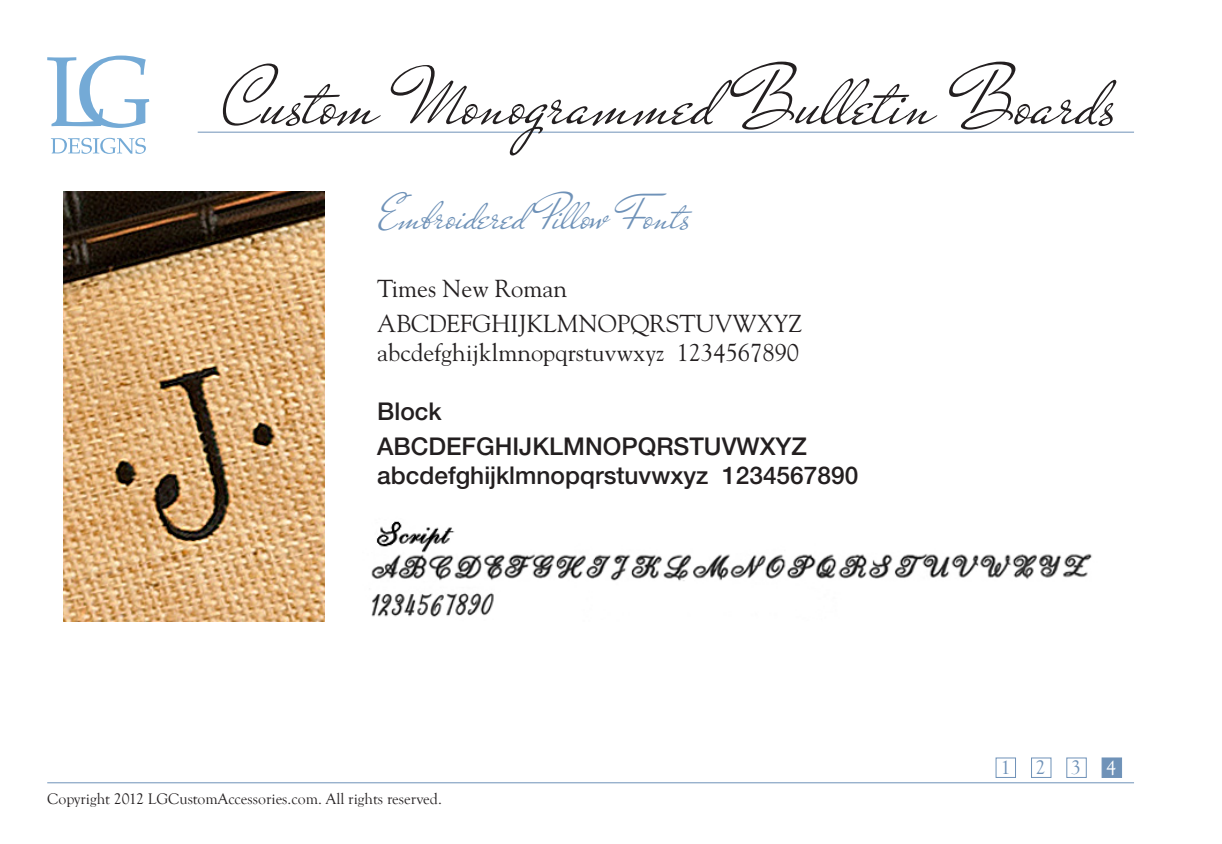
<style>
.page{position:relative;width:1222px;height:844px;background:#fff}
.page>*{position:absolute;margin:0;border:0;box-sizing:border-box;transform-origin:0 0}
.t1{font:83.12px "Mr De Haviland";color:#231f20}
.t2{font:49px "Mr De Haviland";color:#6f92b8}
.t3{font:24.5px/35px "Goudy";color:#231f20}
.t4{font:500 24.5px/35px "Helvetica Neue";color:#231f20}
.t5{font:20.12px "Goudy Old Style T";color:#6f92b8}
.t6{font:20.12px "Goudy Old Style T";color:#fff}
.t7{font:15.75px "Goudy Old Style T";color:#231f20}
</style>
<div class="page">
<hr style="left:198px;top:132px;width:936px;height:1px;background:#6f92b8">
<hr style="left:47px;top:782px;width:1087px;height:1px;background:#6f92b8">
<svg style="left:47px;top:56px;width:102px;height:72px"></svg>
<svg style="left:51px;top:138px;width:95px;height:16px"></svg>
<div style="left:996px;top:758px;width:20px;height:20px;border:1px solid #6f92b8"></div>
<div style="left:1031px;top:758px;width:20px;height:20px;border:1px solid #6f92b8"></div>
<div style="left:1102px;top:758px;width:20px;height:20px;background:#6f92b8"></div>
<img style="left:63px;top:192px;width:262px;height:430px">
<img style="left:371px;top:521px;width:721px;height:96px">
<h1 class="t1" style="left:223px;top:49px;width:895px">Custom Monogrammed Bulletin Boards</h1>
<h2 class="t2" style="left:379px;top:184px;width:313px">Embroidered Pillow Fonts</h2>
<p class="t3" style="left:377px;top:270px;width:426px">Times New Roman<br>ABCDEFGHIJKLMNOPQRSTUVWXYZ</p>
<p class="t3" style="left:377px;top:335px;width:423px">abcdefghijklmnopqrstuvwxyz 1234567890</p>
<p class="t4" style="left:377px;top:393px;width:431px">Block<br>ABCDEFGHIJKLMNOPQRSTUVWXYZ</p>
<p class="t4" style="left:377px;top:458px;width:483px">abcdefghijklmnopqrstuvwxyz 1234567890</p>
<p class="t7" style="left:47px;top:790px;width:396px">Copyright 2012 LGCustomAccessories.com. All rights reserved.</p>
<p class="t5" style="left:1000px;top:756px;width:12px">1</p>
<p class="t5" style="left:1036px;top:756px;width:12px">2</p>
<p class="t5" style="left:1071px;top:756px;width:12px">3</p>
<p class="t6" style="left:1106px;top:756px;width:12px">4</p>
</div>
